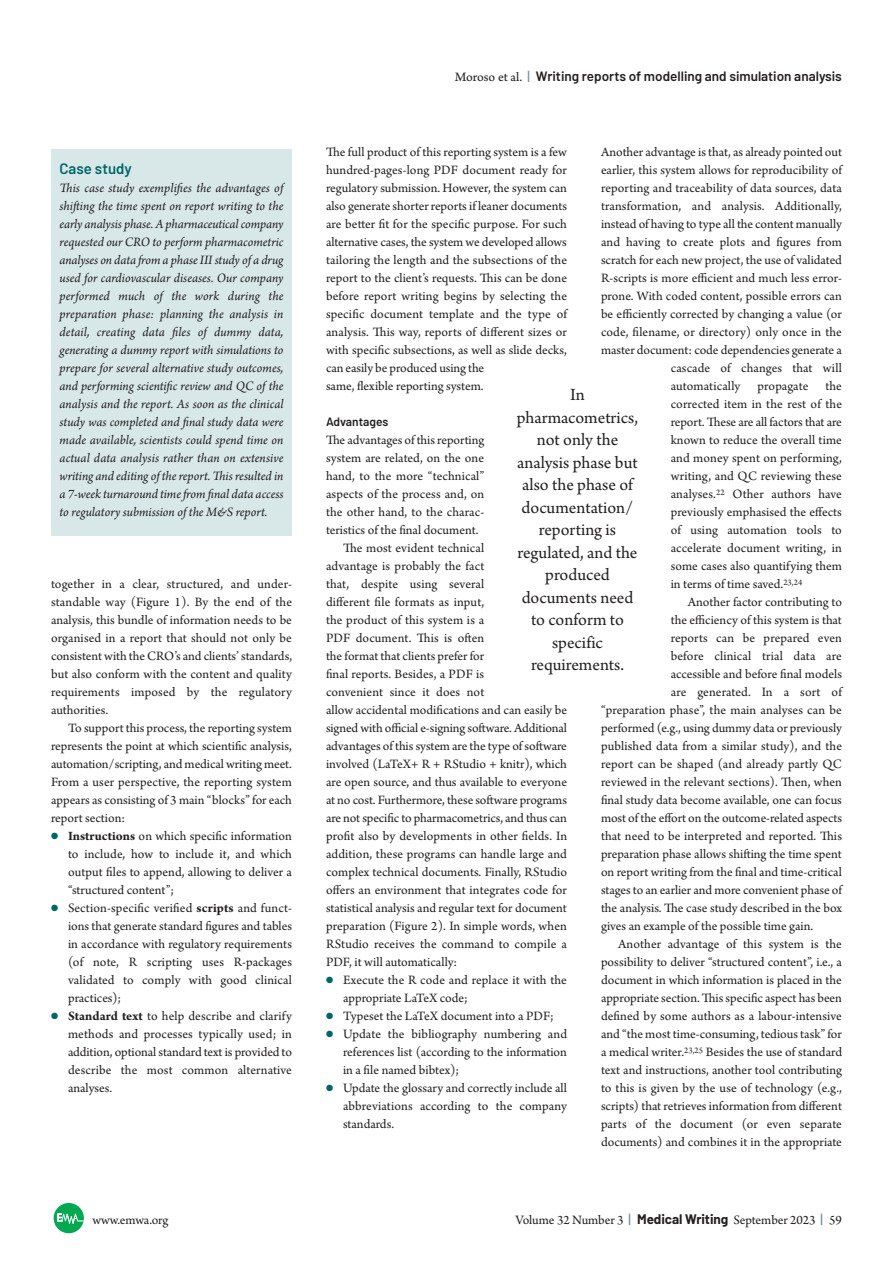
<style>
.page{position:relative;width:893px;height:1263px;background:#fff}
.page>*{position:absolute;margin:0;border:0;box-sizing:border-box;transform-origin:0 0}
.t1{font:18px/22.5px "Arno Pro";color:#231f20;text-align:center}
.t2{font:600 15px "Barlow";color:#006667}
.t3{font:13.5px/18px "Arno Pro";color:#231f20;text-align:justify}
.t4{font:italic 13.5px/18px "Arno Pro";letter-spacing:-.005em;color:#231f20;text-align:justify}
.t5{font:600 13.5px "Barlow";color:#231f20}
.t6{font:600 12px "Barlow";color:#231f20}
.s1{color:#006667}
.s2{font-weight:700}
.s3{font-family:"Arno Pro Sm Text";font-weight:400}
.s4{font-weight:500;color:#7589b1}
.s5{font-family:"Barlow";font-weight:500;color:#7589b1}
.s6{font-family:"Barlow";font-weight:700}
</style>
<div class="page">
<svg style="left:54px;top:1203px;width:30px;height:30px"></svg>
<div style="left:51px;top:149px;width:241px;height:386px;background:#d8e8e9"></div>
<p class="t2" style="left:60px;top:159px;width:74px">Case study</p>
<p class="t4" style="left:60px;top:180px;width:226px">This case study exemplifies the advantages of shifting the time spent on report writing to the early analysis phase. A pharmaceutical company requested our CRO to perform pharmacometric analyses on data from a phase III study of a drug used for cardiovascular diseases. Our company performed much of the work during the preparation phase: planning the analysis in detail, creating data files of dummy data, generating a dummy report with simulations to prepare for several alternative study outcomes, and performing scientific review and QC of the analysis and the report. As soon as the clinical study was completed and final study data were made available, scientists could spend time on actual data analysis rather than on extensive writing and editing of the report. This resulted in a 7-week turnaround time from final data access to regulatory submission of the M&amp;S report.</p>
<p class="t3" style="left:51px;top:576px;width:243px">together in a clear, structured, and under - standable way (Figure 1). By the end of the analysis, this bundle of information needs to be organised in a report that should not only be consistent with the CRO’s and clients’ standards, but also conform with the content and quality requirements imposed by the regulatory authorities.</p>
<p class="t3" style="left:51px;top:720px;width:242px;text-indent:17px">To support this process, the reporting system represents the point at which scientific analysis, automation/scripting, and medical writing meet.<br>From a user perspective, the reporting system appears as consisting of 3 main “blocks” for each report section:</p>
<p class="t3" style="left:68px;top:828px;width:225px;text-indent:-17px"><span class="s1">●</span> <span class="s2">Instructions</span> on which specific information to include, how to include it, and which output files to append, allowing to deliver a “structured content”;</p>
<p class="t3" style="left:68px;top:900px;width:225px;text-indent:-17px"><span class="s1">●</span> Section-specific verified <span class="s2">scripts</span> and funct - ions that generate standard figures and tables in accordance with regulatory require ments (of note, R scripting uses R-packages validated to comply with good clinical practices);</p>
<p class="t3" style="left:68px;top:1008px;width:226px;text-indent:-17px"><span class="s1">●</span> <span class="s2">Standard text</span> to help describe and clarify methods and processes typically used; in addition, optional standard text is provided to describe the most common alternative analyses.</p>
<p class="t5" style="left:455px;top:68px;width:389px"><span class="s3">Moroso et al.</span> <span class="s4">|</span> Writing reports of modelling and simulation analysis</p>
<p class="t3" style="left:326px;top:144px;width:242px;text-align:left">The full product of this reporting system is a few hundred-pages-long PDF document ready for regulatory submission. However, the system can also generate shorter reports if leaner documents are better fit for the specific purpose. For such alternative cases, the system we developed allows tailoring the length and the subsections of the report to the client’s requests. This can be done before report writing begins by selecting the specific document template and the type of analysis. This way, reports of different sizes or with specific subsections, as well as slide decks, can easily be produced using the<br>same, flexible reporting system.</p>
<p class="t6" style="left:326px;top:414px;width:64px">Advantages</p>
<p class="t3" style="left:326px;top:432px;width:160px">The advantages of this reporting system are related, on the one hand, to the more “technical” aspects of the process and, on the other hand, to the chara c - teristics of the final document.</p>
<p class="t3" style="left:326px;top:540px;width:243px;text-align:left;text-indent:17px">The most evident technical<br>advantage is probably the fact<br>that, despite using several<br>different file formats as input,<br>the product of this system is a<br>PDF document. This is often<br>the format that clients prefer for<br>final reports. Besides, a PDF is<br>convenient since it does not<br>allow accidental modifications and can easily be signed with official e-signing software. Additional advantages of this system are the type of software involved (LaTeX+ R + RStudio + knitr), which are open source, and thus available to everyone at no cost. Furthermore, these software programs are not specific to pharma cometrics, and thus can profit also by developments in other fields. In addition, these programs can handle large and complex technical documents. Finally, RStudio offers an environ ment that integrates code for statistical analysis and regular text for document preparation (Figure 2). In simple words, when RStudio receives the command to compile a PDF, it will automatically:</p>
<p class="t3" style="left:343px;top:972px;width:225px;text-indent:-17px"><span class="s1">●</span> Execute the R code and replace it with the appropriate LaTeX code;</p>
<p class="t3" style="left:326px;top:1008px;width:229px"><span class="s1">●</span> Typeset the LaTeX document into a PDF;</p>
<p class="t3" style="left:343px;top:1026px;width:226px;text-indent:-17px"><span class="s1">●</span> Update the bibliography numbering and references list (according to the information in a file named bibtex);</p>
<p class="t3" style="left:343px;top:1080px;width:225px;text-indent:-17px"><span class="s1">●</span> Update the glossary and correctly include all abbreviations according to the company standards.</p>
<p class="t3" style="left:601px;top:144px;width:242px">Another advantage is that, as already pointed out</p>
<p class="t3" style="left:601px;top:162px;width:242px">earlier, this system allows for reproducibility of</p>
<p class="t3" style="left:601px;top:180px;width:242px">reporting and traceability of data sources, data</p>
<p class="t3" style="left:601px;top:198px;width:242px">transformation, and analysis. Additionally,</p>
<p class="t3" style="left:601px;top:216px;width:242px">instead of having to type all the content manually</p>
<p class="t3" style="left:601px;top:234px;width:242px">and having to create plots and figures from</p>
<p class="t3" style="left:601px;top:252px;width:242px">scratch for each new project, the use of validated</p>
<p class="t3" style="left:601px;top:270px;width:243px">R-scripts is more efficient and much less error-</p>
<p class="t3" style="left:601px;top:288px;width:242px">prone. With coded content, possible errors can</p>
<p class="t3" style="left:601px;top:306px;width:242px">be efficiently corrected by changing a value (or</p>
<p class="t3" style="left:601px;top:324px;width:242px">code, filename, or directory) only once in the</p>
<p class="t3" style="left:601px;top:342px;width:242px">master document: code dependen cies generate a</p>
<p class="t3" style="left:671px;top:360px;width:173px">cascade of changes that will</p>
<p class="t3" style="left:671px;top:378px;width:71px">automatically</p>
<p class="t3" style="left:757px;top:378px;width:52px">propagate</p>
<p class="t3" style="left:671px;top:378px;width:173px;text-indent:155px">the corrected item in the rest of the report. These are all factors that are known to reduce the overall time and money spent on performing, writing, and QC reviewing these analyses.<sup>22</sup> Other authors have previously emphasised the effects of using automation tools to accelerate document writing, in some cases also quantifying them in terms of time saved.<sup>23,24</sup></p>
<p class="t3" style="left:688px;top:594px;width:156px">Another factor contributing to</p>
<p class="t3" style="left:671px;top:612px;width:173px">the efficiency of this system is that</p>
<p class="t3" style="left:671px;top:630px;width:173px">reports can be prepared even</p>
<p class="t3" style="left:671px;top:648px;width:173px">before clinical trial data are</p>
<p class="t3" style="left:671px;top:666px;width:173px">accessible and before final models</p>
<p class="t3" style="left:671px;top:684px;width:173px">are generated. In a sort of</p>
<p class="t3" style="left:601px;top:702px;width:242px">“preparation phase”, the main analyses can be</p>
<p class="t3" style="left:601px;top:720px;width:242px">performed (e.g., using dummy data or previously</p>
<p class="t3" style="left:601px;top:738px;width:243px">published data from a similar study), and the</p>
<p class="t3" style="left:601px;top:756px;width:242px">report can be shaped (and already partly QC</p>
<p class="t3" style="left:601px;top:774px;width:242px">reviewed in the relevant sections). Then, when</p>
<p class="t3" style="left:601px;top:792px;width:242px">final study data become available, one can focus</p>
<p class="t3" style="left:601px;top:810px;width:242px">most of the effort on the outcome-related aspects</p>
<p class="t3" style="left:601px;top:828px;width:242px">that need to be interpreted and reported. This</p>
<p class="t3" style="left:601px;top:846px;width:242px">preparation phase allows shifting the time spent</p>
<p class="t3" style="left:601px;top:864px;width:242px">on report writing from the final and time-critical</p>
<p class="t3" style="left:601px;top:882px;width:243px">stages to an earlier and more convenient phase of</p>
<p class="t3" style="left:601px;top:900px;width:242px">the analysis. The case study described in the box</p>
<p class="t3" style="left:601px;top:918px;width:214px">gives an example of the possible time gain.</p>
<p class="t3" style="left:601px;top:936px;width:243px;text-indent:17px">Another advantage of this system is the possibility to deliver “structured content”, i.e., a document in which information is placed in the appropriate section. This specific aspect has been defined by some authors as a labour-intensive and “the most time-consuming, tedious task” for a medical writer.<sup>23,25</sup> Besides the use of standard text and instructions, another tool contributing to this is given by the use of technology (e.g., scripts) that retrieves information from different parts of the document (or even separate documents) and combines it in the appropriate</p>
<p class="t1" style="left:517px;top:385px;width:123px">In pharmacometrics, not only the analysis phase but also the phase of documentation/</p>
<p class="t1" style="left:517px;top:520px;width:122px">reporting is regulated, and the produced documents need to conform to specific requirements.</p>
<p class="t3" style="left:92px;top:1212px;width:78px">www.emwa.org</p>
<p class="t3" style="left:516px;top:1212px;width:328px">Volume 32 Number 3 <span class="s5">|</span> <span class="s6">Medical Writing</span> September 2023 <span class="s5">|</span> 59</p>
</div>
